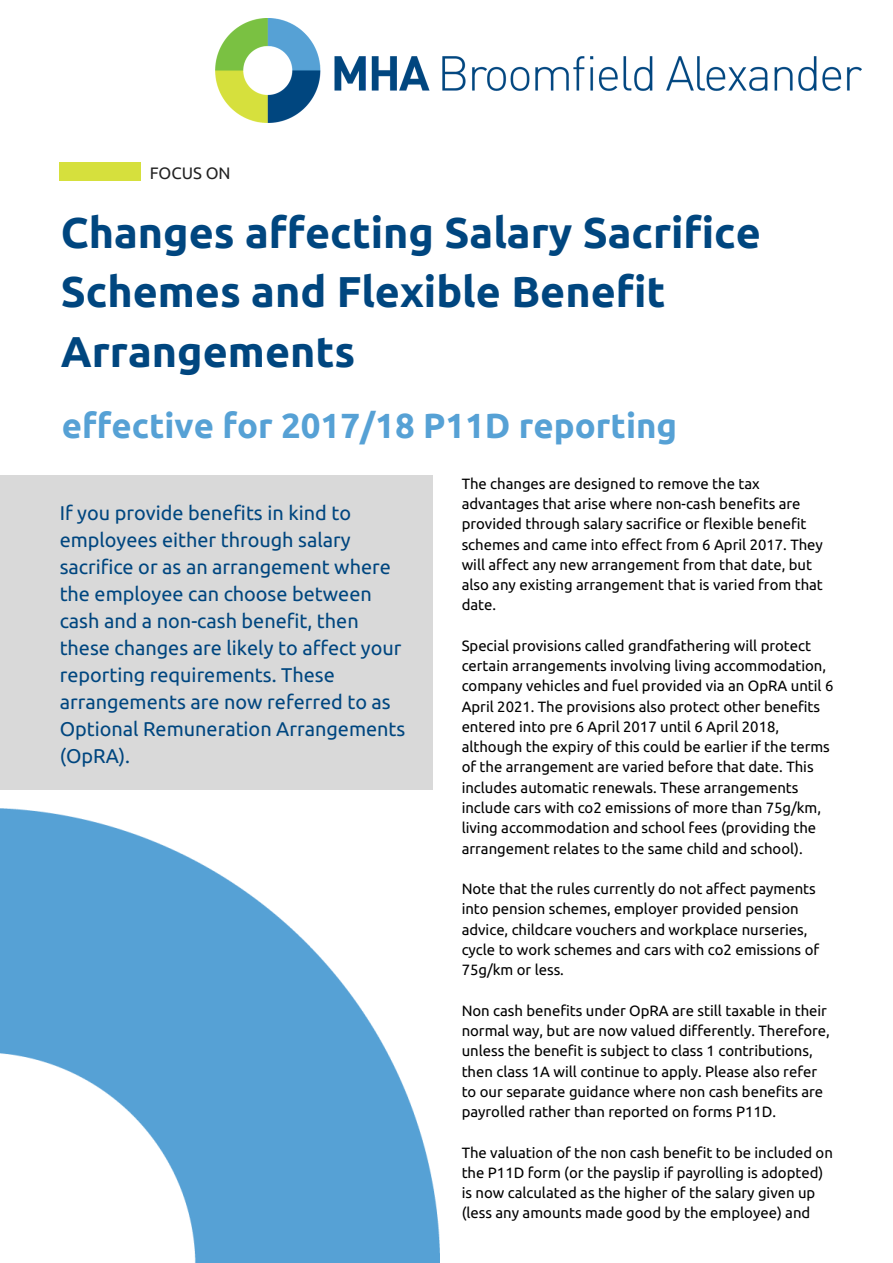
<style>
.page{position:relative;width:893px;height:1263px;background:#fff}
.page>*{position:absolute;margin:0;border:0;box-sizing:border-box;transform-origin:0 0}
.t1{font:700 43.05px/59.7px "Ubuntu";color:#00467f}
.t2{font:700 34.8px "Ubuntu";color:#56a1d5}
.t3{font:19.8px/27px "Ubuntu";color:#00467f}
.t4{font:16.5px "Ubuntu";color:#222}
.t5{font:14.85px/20.2px "Ubuntu";color:#000}
</style>
<div class="page">
<div style="left:60px;top:162px;width:81px;height:18px;background:#d6e03d"></div>
<div style="left:0;top:475px;width:432px;height:314px;background:#d9d9d9"></div>
<img style="left:0;top:808px;width:439px;height:455px">
<img style="left:215px;top:18px;width:646px;height:105px">
<p class="t4" style="left:150px;top:164px;width:82px">FOCUS ON</p>
<h1 class="t1" style="left:61px;top:202px;width:702px">Changes affecting Salary Sacrifice<br>Schemes and Flexible Benefit<br>Arrangements</h1>
<h2 class="t2" style="left:62px;top:406px;width:617px">effective for 2017/18 P11D reporting</h2>
<p class="t3" style="left:60px;top:499px;width:347px">If you provide benefits in kind to employees either through salary sacrifice or as an arrangement where the employee can choose between cash and a non-cash benefit, then these changes are likely to affect your reporting requirements. These arrangements are now referred to as<br>Optional Remuneration Arrangements (OpRA).</p>
<p class="t5" style="left:462px;top:473px;width:363px">The changes are designed to remove the tax advantages that arise where non-cash benefits are provided through salary sacrifice or flexible benefit schemes and came into effect from 6 April 2017. They will affect any new arrangement from that date, but also any existing arrangement that is varied from that date.</p>
<p class="t5" style="left:462px;top:635px;width:373px">Special provisions called grandfathering will protect certain arrangements involving living accommodation, company vehicles and fuel provided via an OpRA until 6<br>April 2021. The provisions also protect other benefits entered into pre 6 April 2017 until 6 April 2018, although the expiry of this could be earlier if the terms of the arrangement are varied before that date. This includes automatic renewals. These arrangements include cars with co2 emissions of more than 75g/km, living accommodation and school fees (providing the arrangement relates to the same child and school).</p>
<p class="t5" style="left:462px;top:878px;width:359px">Note that the rules currently do not affect payments into pension schemes, employer provided pension advice, childcare vouchers and workplace nurseries, cycle to work schemes and cars with co2 emissions of 75g/km or less.</p>
<p class="t5" style="left:462px;top:1000px;width:370px">Non cash benefits under OpRA are still taxable in their normal way, but are now valued differently. Therefore, unless the benefit is subject to class 1 contributions, then class 1A will continue to apply. Please also refer to our separate guidance where non cash benefits are payrolled rather than reported on forms P11D.</p>
<p class="t5" style="left:462px;top:1142px;width:373px">The valuation of the non cash benefit to be included on the P11D form (or the payslip if payrolling is adopted) is now calculated as the higher of the salary given up (less any amounts made good by the employee) and</p>
</div>
